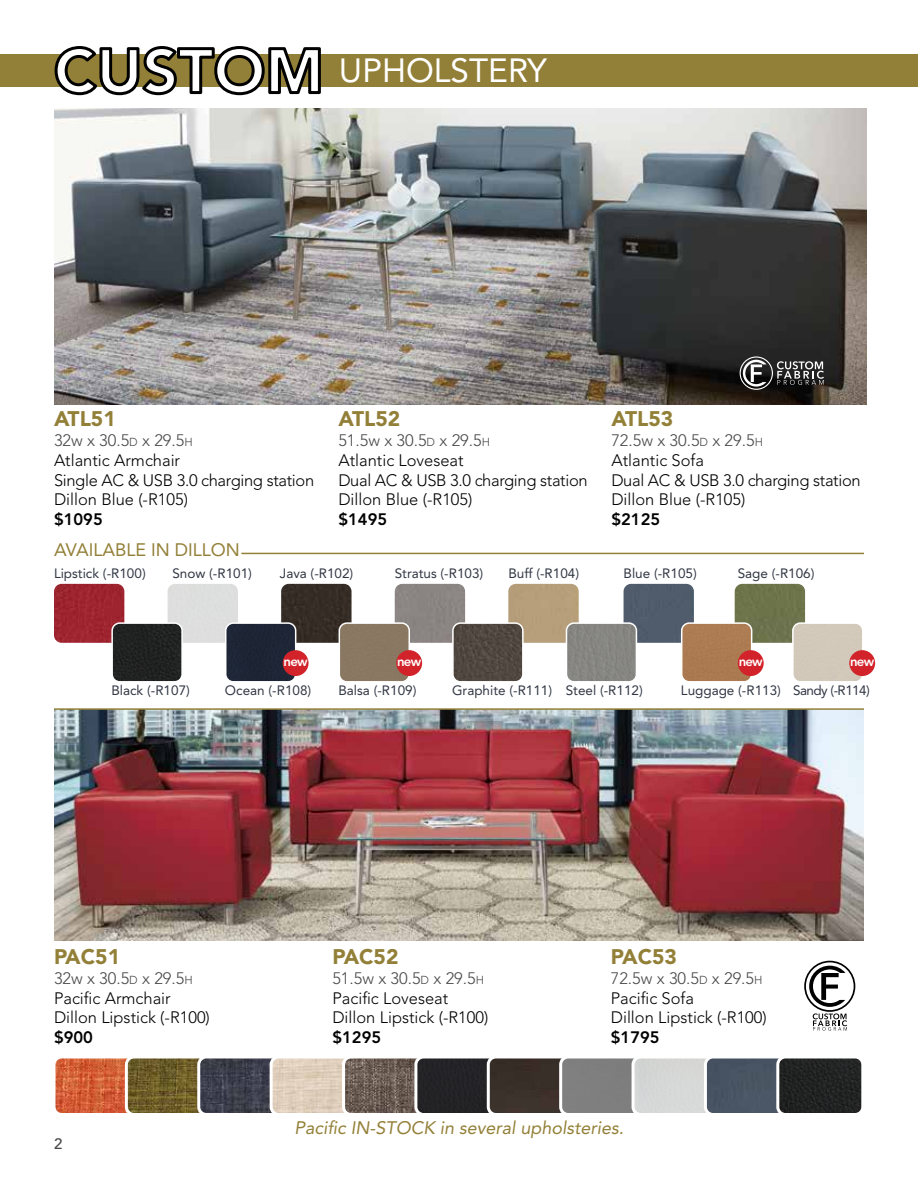
<style>
.page{position:relative;width:918px;height:1188px;background:#fff}
.page>*{position:absolute;margin:0;border:0;box-sizing:border-box;transform-origin:0 0}
.t1{font:33.3px "Avenir LT Std";color:#fff}
.t2{font:900 21px "Avenir LT Std";color:#938038}
.t3{font:italic 18px "Avenir LT Std";color:#938038}
.t4{font:18px "Avenir LT Std";color:#938038}
.t5{font:300 16.5px/19.8px "Avenir LT Std";color:#000}
.t6{font:800 16.5px "Avenir LT Std";color:#000}
.t7{font:500 15px "Avenir LT Std";color:#48484a}
.t8{font:13.5px "Avenir LT Std";color:#303643}
.t9{font:800 13.2px "Avenir LT Std";letter-spacing:-.06em;color:#fff}
.s1{font-weight:900;font-size:62.1px}
.s2{color:#48484a}
.s3{font-size:11.55px;color:#48484a}
</style>
<div class="page">
<div style="left:0;top:54px;width:918px;height:32px;background:#938038"></div>
<img style="left:54px;top:108px;width:812px;height:297px">
<img style="left:54px;top:710px;width:810px;height:231px">
<hr style="left:241px;top:553px;width:623px;height:1px;background:#938038">
<hr style="left:54px;top:708px;width:810px;height:2px;background:#938038">
<svg style="left:740px;top:356px;width:84px;height:34px;background:#504f4f"></svg>
<svg style="left:804px;top:961px;width:51px;height:70px"></svg>
<img style="left:57px;top:1059px;width:69px;height:53px">
<div style="left:53px;top:1055px;width:87px;height:61px;border:3px solid #fff;border-radius:8px"></div>
<img style="left:126px;top:1057px;width:72px;height:57px">
<div style="left:125px;top:1055px;width:88px;height:61px;border:3px solid #fff;border-radius:8px"></div>
<img style="left:201px;top:1059px;width:70px;height:53px">
<div style="left:197px;top:1055px;width:88px;height:61px;border:3px solid #fff;border-radius:8px"></div>
<img style="left:271px;top:1057px;width:72px;height:57px">
<div style="left:270px;top:1055px;width:88px;height:61px;border:3px solid #fff;border-radius:8px"></div>
<img style="left:346px;top:1059px;width:69px;height:53px">
<div style="left:342px;top:1055px;width:88px;height:61px;border:3px solid #fff;border-radius:8px"></div>
<div style="left:418px;top:1059px;width:70px;height:53px;background:#232327"></div>
<div style="left:414px;top:1055px;width:88px;height:61px;border:3px solid #fff;border-radius:8px"></div>
<div style="left:488px;top:1057px;width:72px;height:57px;background:#382f28"></div>
<div style="left:487px;top:1055px;width:88px;height:61px;border:3px solid #fff;border-radius:8px"></div>
<div style="left:563px;top:1059px;width:70px;height:53px;background:#7f7f7f"></div>
<div style="left:559px;top:1055px;width:88px;height:61px;border:3px solid #fff;border-radius:8px"></div>
<div style="left:632px;top:1055px;width:88px;height:61px;border:3px solid #fff;border-radius:8px"></div>
<div style="left:705px;top:1057px;width:72px;height:57px;background:#495563"></div>
<div style="left:704px;top:1055px;width:88px;height:61px;border:3px solid #fff;border-radius:8px"></div>
<img style="left:780px;top:1059px;width:80px;height:53px">
<div style="left:776px;top:1055px;width:88px;height:61px;border:3px solid #fff;border-radius:8px"></div>
<div style="left:54px;top:584px;width:70px;height:59px;background:#9e242f"></div>
<div style="left:281px;top:584px;width:71px;height:59px;background:#352c25"></div>
<div style="left:395px;top:584px;width:70px;height:59px;background:#8b8683"></div>
<div style="left:508px;top:584px;width:71px;height:59px;background:#b79f7b"></div>
<div style="left:624px;top:584px;width:70px;height:59px;background:#505c6c"></div>
<img style="left:735px;top:584px;width:70px;height:59px">
<div style="left:112px;top:623px;width:70px;height:57px;background:#212122"></div>
<div style="left:111px;top:622px;width:72px;height:61px;border:2px solid #fff;border-radius:8px"></div>
<div style="left:226px;top:623px;width:70px;height:57px;background:#1d2536"></div>
<div style="left:225px;top:622px;width:71px;height:61px;border:2px solid #fff;border-radius:8px"></div>
<div style="left:339px;top:623px;width:70px;height:57px;background:#8a7862"></div>
<div style="left:339px;top:622px;width:71px;height:61px;border:2px solid #fff;border-radius:8px"></div>
<img style="left:453px;top:623px;width:70px;height:57px">
<div style="left:452px;top:622px;width:72px;height:61px;border:2px solid #fff;border-radius:8px"></div>
<div style="left:566px;top:623px;width:70px;height:57px;background:#868682"></div>
<div style="left:566px;top:622px;width:71px;height:61px;border:2px solid #fff;border-radius:8px"></div>
<div style="left:682px;top:623px;width:70px;height:57px;background:#ac7b51"></div>
<div style="left:681px;top:622px;width:71px;height:61px;border:2px solid #fff;border-radius:8px"></div>
<div style="left:792px;top:622px;width:72px;height:61px;border:2px solid #fff;border-radius:8px"></div>
<div style="left:738px;top:650px;width:26px;height:26px;background:#d2232a;border-radius:50%"></div>
<div style="left:396px;top:650px;width:26px;height:26px;background:#d2232a;border-radius:50%"></div>
<div style="left:283px;top:650px;width:26px;height:26px;background:#d2232a;border-radius:50%"></div>
<div style="left:849px;top:650px;width:26px;height:26px;background:#d2232a;border-radius:50%"></div>
<h1 class="t1" style="left:54px;top:51px;width:494px"><span class="s1">CUSTOM</span> UPHOLSTERY</h1>
<p class="t2" style="left:54px;top:406px;width:63px">ATL51</p>
<p class="t5" style="left:54px;top:430px;width:262px"><span class="s2">32w x 30.5</span><span class="s3">d</span> <span class="s2">x 29.5</span><span class="s3">h<br></span>Atlantic Armchair<br>Single AC &amp; USB 3.0 charging station<br>Dillon Blue (-R105)</p>
<p class="t6" style="left:54px;top:510px;width:50px">$1095</p>
<p class="t4" style="left:54px;top:539px;width:187px">AVAILABLE IN DILLON</p>
<p class="t2" style="left:338px;top:406px;width:63px">ATL52</p>
<p class="t5" style="left:338px;top:430px;width:251px"><span class="s2">51.5w x 30.5</span><span class="s3">d</span> <span class="s2">x 29.5</span><span class="s3">h<br></span>Atlantic Loveseat<br>Dual AC &amp; USB 3.0 charging station<br>Dillon Blue (-R105)</p>
<p class="t6" style="left:338px;top:510px;width:50px">$1495</p>
<p class="t2" style="left:611px;top:406px;width:63px">ATL53</p>
<p class="t5" style="left:611px;top:430px;width:251px"><span class="s2">72.5w x 30.5</span><span class="s3">d</span> <span class="s2">x 29.5</span><span class="s3">h<br></span>Atlantic Sofa<br>Dual AC &amp; USB 3.0 charging station<br>Dillon Blue (-R105)</p>
<p class="t6" style="left:611px;top:510px;width:50px">$2125</p>
<p class="t8" style="left:54px;top:565px;width:93px">Lipstick (-R100)</p>
<p class="t8" style="left:172px;top:565px;width:81px">Snow (-R101)</p>
<p class="t8" style="left:280px;top:565px;width:75px">Java (-R102)</p>
<p class="t8" style="left:395px;top:565px;width:90px">Stratus (-R103)</p>
<p class="t8" style="left:508px;top:565px;width:72px">Buff (-R104)</p>
<p class="t8" style="left:624px;top:565px;width:75px">Blue (-R105)</p>
<p class="t8" style="left:738px;top:565px;width:78px">Sage (-R106)</p>
<p class="t9" style="left:284px;top:654px;width:26px">new</p>
<p class="t9" style="left:397px;top:654px;width:26px">new</p>
<p class="t9" style="left:739px;top:654px;width:26px">new</p>
<p class="t9" style="left:850px;top:654px;width:26px">new</p>
<p class="t8" style="left:111px;top:683px;width:80px">Black (-R107)</p>
<p class="t8" style="left:225px;top:683px;width:88px">Ocean (-R108)</p>
<p class="t8" style="left:338px;top:683px;width:80px">Balsa (-R109)</p>
<p class="t8" style="left:452px;top:683px;width:192px">Graphite (-R111) Steel (-R112)</p>
<p class="t8" style="left:681px;top:683px;width:191px">Luggage (-R113) Sandy (-R114)</p>
<p class="t2" style="left:54px;top:944px;width:68px">PAC51</p>
<p class="t5" style="left:54px;top:968px;width:157px"><span class="s2">32w x 30.5</span><span class="s3">d</span> <span class="s2">x 29.5</span><span class="s3">h<br></span>Pacific Armchair<br>Dillon Lipstick (-R100)</p>
<p class="t6" style="left:54px;top:1028px;width:41px">$900</p>
<p class="t7" style="left:54px;top:1135px;width:10px">2</p>
<p class="t2" style="left:332px;top:944px;width:68px">PAC52</p>
<p class="t5" style="left:332px;top:968px;width:157px"><span class="s2">51.5w x 30.5</span><span class="s3">d</span> <span class="s2">x 29.5</span><span class="s3">h<br></span>Pacific Loveseat<br>Dillon Lipstick (-R100)</p>
<p class="t6" style="left:332px;top:1028px;width:50px">$1295</p>
<p class="t2" style="left:611px;top:944px;width:68px">PAC53</p>
<p class="t5" style="left:611px;top:968px;width:157px"><span class="s2">72.5w x 30.5</span><span class="s3">d</span> <span class="s2">x 29.5</span><span class="s3">h<br></span>Pacific Sofa<br>Dillon Lipstick (-R100)</p>
<p class="t6" style="left:611px;top:1028px;width:50px">$1795</p>
<p class="t3" style="left:294px;top:1118px;width:331px">Pacific IN-STOCK in several upholsteries.</p>
</div>
